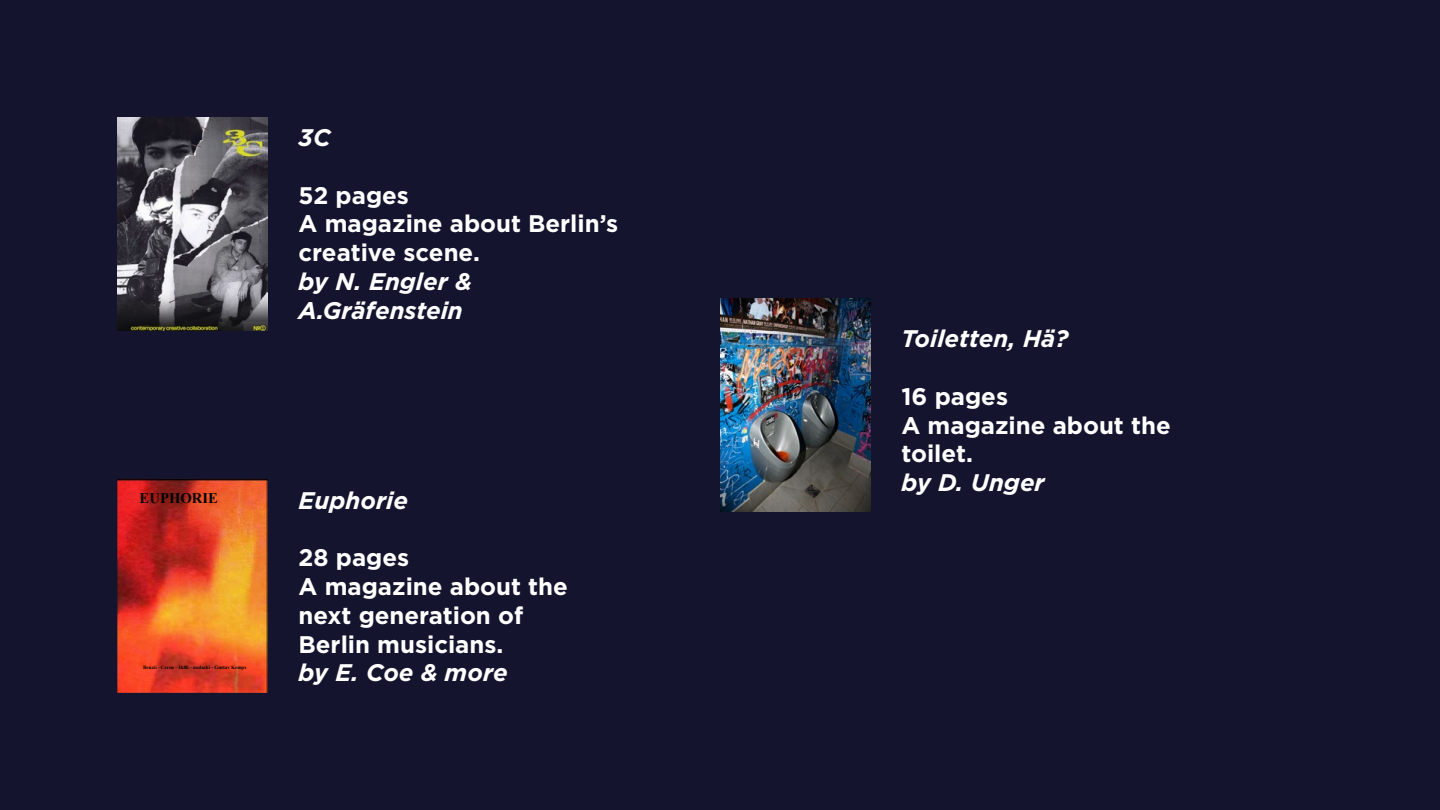
<style>
.page{position:relative;width:1440px;height:810px;background:#14142e}
.page>*{position:absolute;margin:0;border:0;box-sizing:border-box;transform-origin:0 0}
.t1{font:700 24px/28.8px "Gotham";color:#fff}
.t2{font:italic 700 24px/28.8px "Gotham";color:#fff}
.t3{font:700 14.7px "Times New Roman";color:#000}
.t4{font:700 5.1px "Times New Roman";color:#000}
</style>
<div class="page">
<img style="left:117px;top:117px;width:151px;height:213px">
<img style="left:117px;top:480px;width:151px;height:213px">
<img style="left:720px;top:298px;width:151px;height:214px">
<p class="t2" style="left:299px;top:123px;width:33px">3C</p>
<p class="t1" style="left:299px;top:180px;width:321px">52 pages<br>A magazine about Berlin’s creative scene.</p>
<p class="t2" style="left:299px;top:267px;width:175px">by N. Engler &amp;<br>A.Gräfenstein</p>
<p class="t3" style="left:140px;top:488px;width:80px">EUPHORIE</p>
<p class="t4" style="left:143px;top:664px;width:105px">Benzii - Ceren - 1k0k - nodashi - Gustav Kemps</p>
<p class="t2" style="left:299px;top:486px;width:111px">Euphorie</p>
<p class="t1" style="left:299px;top:543px;width:271px">28 pages<br>A magazine about the next generation of<br>Berlin musicians.</p>
<p class="t2" style="left:299px;top:658px;width:210px">by E. Coe &amp; more</p>
<p class="t2" style="left:902px;top:324px;width:168px">Toiletten, Hä?</p>
<p class="t1" style="left:902px;top:381px;width:271px">16 pages<br>A magazine about the toilet.</p>
<p class="t2" style="left:902px;top:468px;width:145px">by D. Unger</p>
</div>
